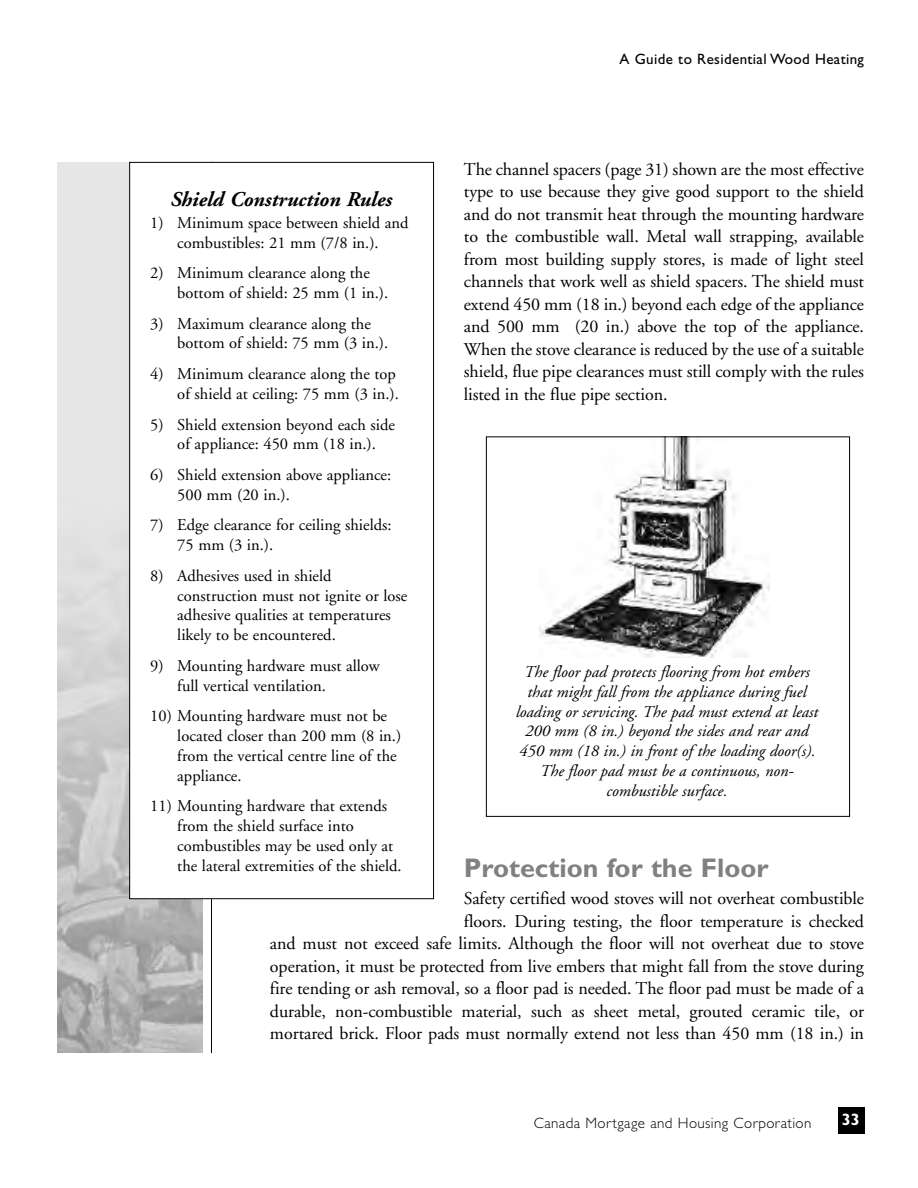
<style>
.page{position:relative;width:918px;height:1188px;background:#fff}
.page>*{position:absolute;margin:0;border:0;box-sizing:border-box;transform-origin:0 0}
.t1{font:700 27px "Gill Sans Std";color:#808080}
.t2{font:italic 700 21px "Adobe Garamond";color:#000}
.t3{font:18px/22.5px "Adobe Garamond";letter-spacing:-.005em;color:#000;text-align:justify}
.t4{font:16.5px/19.8px "Adobe Garamond";color:#000}
.t5{font:italic 16.5px/19.8px "Adobe Garamond";color:#000;text-align:center}
.t6{font:700 16.5px "Gill Sans Std";color:#fff}
.t7{font:300 15px "Gill Sans Std";letter-spacing:.025em;color:#000}
.t8{font:15px "Gill Sans Std";letter-spacing:.025em;color:#000}
</style>
<div class="page">
<div style="left:838px;top:1107px;width:27px;height:27px;background:#000"></div>
<hr style="left:211px;top:162px;width:1px;height:891px;background:#000">
<div style="left:57px;top:162px;width:146px;height:891px;background:#e6e6e6"></div>
<img style="left:57px;top:564px;width:146px;height:489px">
<div style="left:130px;top:162px;width:304px;height:737px;background:#fff"></div>
<img style="left:539px;top:438px;width:230px;height:220px">
<div style="left:486px;top:436px;width:364px;height:381px;border:1px solid #000"></div>
<p class="t8" style="left:619px;top:53px;width:246px">A Guide to Residential Wood Heating</p>
<p class="t3" style="left:464px;top:159px;width:402px">The channel spacers (page 31) shown are the most effective type to use because they give good support to the shield and do not transmit heat through the mounting hardware to the combustible wall. Metal wall strapping, available from most building supply stores, is made of light steel channels that work well as shield spacers. The shield must extend 450 mm (18 in.) beyond each edge of the appliance and 500 mm (20 in.) above the top of the appliance.<br>When the stove clearance is reduced by the use of a suitable shield, flue pipe clearances must still comply with the rules listed in the flue pipe section.</p>
<p class="t2" style="left:170px;top:191px;width:223px">Shield Construction Rules</p>
<p class="t4" style="left:150px;top:214px;width:260px;text-align:center">1) Minimum space between shield and combustibles: 21 mm (7/8 in.).</p>
<p class="t4" style="left:177px;top:265px;width:213px;text-indent:-27px">2) Minimum clearance along the bottom of shield: 25 mm (1 in.).</p>
<p class="t4" style="left:177px;top:315px;width:213px;text-indent:-27px">3) Maximum clearance along the bottom of shield: 75 mm (3 in.).</p>
<p class="t4" style="left:150px;top:365px;width:250px;text-align:right">4) Minimum clearance along the top of shield at ceiling: 75 mm (3 in.).</p>
<p class="t4" style="left:150px;top:416px;width:246px;text-align:center">5) Shield extension beyond each side of appliance: 450 mm (18 in.).</p>
<p class="t4" style="left:177px;top:466px;width:215px;text-indent:-27px">6) Shield extension above appliance:<br>500 mm (20 in.).</p>
<p class="t4" style="left:177px;top:517px;width:216px;text-indent:-27px">7) Edge clearance for ceiling shields:<br>75 mm (3 in.).</p>
<p class="t4" style="left:177px;top:567px;width:232px;text-indent:-27px">8) Adhesives used in shield construction must not ignite or lose adhesive qualities at temperatures likely to be encountered.</p>
<p class="t4" style="left:177px;top:657px;width:204px;text-indent:-27px">9) Mounting hardware must allow full vertical ventilation.</p>
<p class="t4" style="left:177px;top:707px;width:226px;text-indent:-27px">10) Mounting hardware must not be located closer than 200 mm (8 in.) from the vertical centre line of the appliance.</p>
<p class="t4" style="left:177px;top:797px;width:226px;text-indent:-27px">11) Mounting hardware that extends from the shield surface into combustibles may be used only at the lateral extremities of the shield.</p>
<p class="t5" style="left:515px;top:663px;width:304px">The floor pad protects flooring from hot embers that might fall from the appliance during fuel loading or servicing. The pad must extend at least 200 mm (8 in.) beyond the sides and rear and 450 mm (18 in.) in front of the loading door(s).<br>The floor pad must be a continuous, non&shy;combustible surface.</p>
<h1 class="t1" style="left:464px;top:857px;width:306px">Protection for the Floor</h1>
<p class="t3" style="left:270px;top:889px;width:596px;text-align:right">Safety certified wood stoves will not overheat combustible<br>floors. During testing, the floor temperature is checked<br>and must not exceed safe limits. Although the floor will not overheat due to stove operation, it must be protected from live embers that might fall from the stove during fire tending or ash removal, so a floor pad is needed. The floor pad must be made of a durable, non-combustible material, such as sheet metal, grouted ceramic tile, or mortared brick. Floor pads must normally extend not less than 450 mm (18 in.) in</p>
<p class="t7" style="left:534px;top:1117px;width:279px">Canada Mortgage and Housing Corporation</p>
<p class="t6" style="left:842px;top:1114px;width:20px">33</p>
</div>
